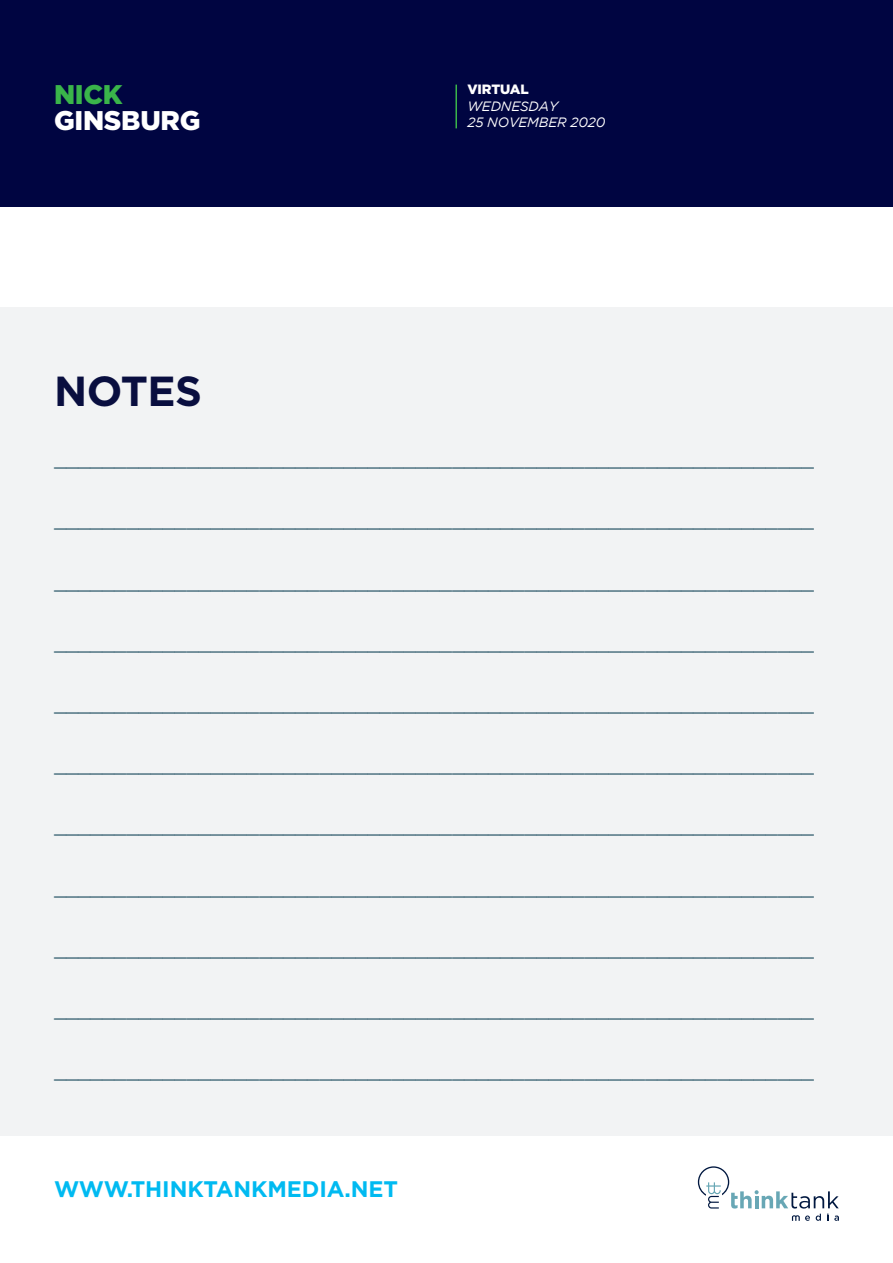
<style>
.page{position:relative;width:893px;height:1263px;background:#fff}
.page>*{position:absolute;margin:0;border:0;box-sizing:border-box;transform-origin:0 0}
.t1{font:700 42px "Gotham";letter-spacing:-.01em;color:#090e3f}
.t2{font:900 27px "Gotham";letter-spacing:-.01em;color:#fff}
.t3{font:900 27px "Gotham";color:#3ab54a}
.t4{font:22.5px "Maven Pro";color:#093d51}
.t5{font:700 22.5px "Gotham";letter-spacing:-.005em;color:#00baf1}
.t6{font:italic 13.5px/16.5px "Gotham";letter-spacing:-.01em;color:#fff}
.s1{font-weight:900;font-style:normal}
</style>
<div class="page">
<svg style="left:698px;top:1166px;width:141px;height:55px"></svg>
<div style="left:0;top:0;width:893px;height:207px;background:#000541"></div>
<div style="left:0;top:308px;width:893px;height:828px;background:#f2f3f4"></div>
<hr style="left:455px;top:85px;width:2px;height:43px;background:#3ab54a">
<p class="t3" style="left:54px;top:79px;width:70px">NICK</p>
<p class="t2" style="left:54px;top:105px;width:148px">GINSBURG</p>
<p class="t1" style="left:54px;top:363px;width:150px">NOTES</p>
<p class="t6" style="left:467px;top:81px;width:92px"><span class="s1">VIRTUAL<br></span>WEDNESDAY</p>
<p class="t6" style="left:467px;top:114px;width:139px">25 NOVEMBER 2020</p>
<p class="t4" style="left:54px;top:445px;width:762px">_______________________________________________________________</p>
<p class="t4" style="left:54px;top:507px;width:762px">_______________________________________________________________</p>
<p class="t4" style="left:54px;top:568px;width:762px">_______________________________________________________________</p>
<p class="t4" style="left:54px;top:629px;width:762px">_______________________________________________________________</p>
<p class="t4" style="left:54px;top:690px;width:762px">_______________________________________________________________</p>
<p class="t4" style="left:54px;top:751px;width:762px">_______________________________________________________________</p>
<p class="t4" style="left:54px;top:813px;width:762px">_______________________________________________________________</p>
<p class="t4" style="left:54px;top:874px;width:762px">_______________________________________________________________</p>
<p class="t4" style="left:54px;top:935px;width:762px">_______________________________________________________________</p>
<p class="t4" style="left:54px;top:996px;width:762px">_______________________________________________________________</p>
<p class="t4" style="left:54px;top:1057px;width:762px">_______________________________________________________________</p>
<p class="t5" style="left:54px;top:1174px;width:346px">WWW.THINKTANKMEDIA.NET</p>
</div>
